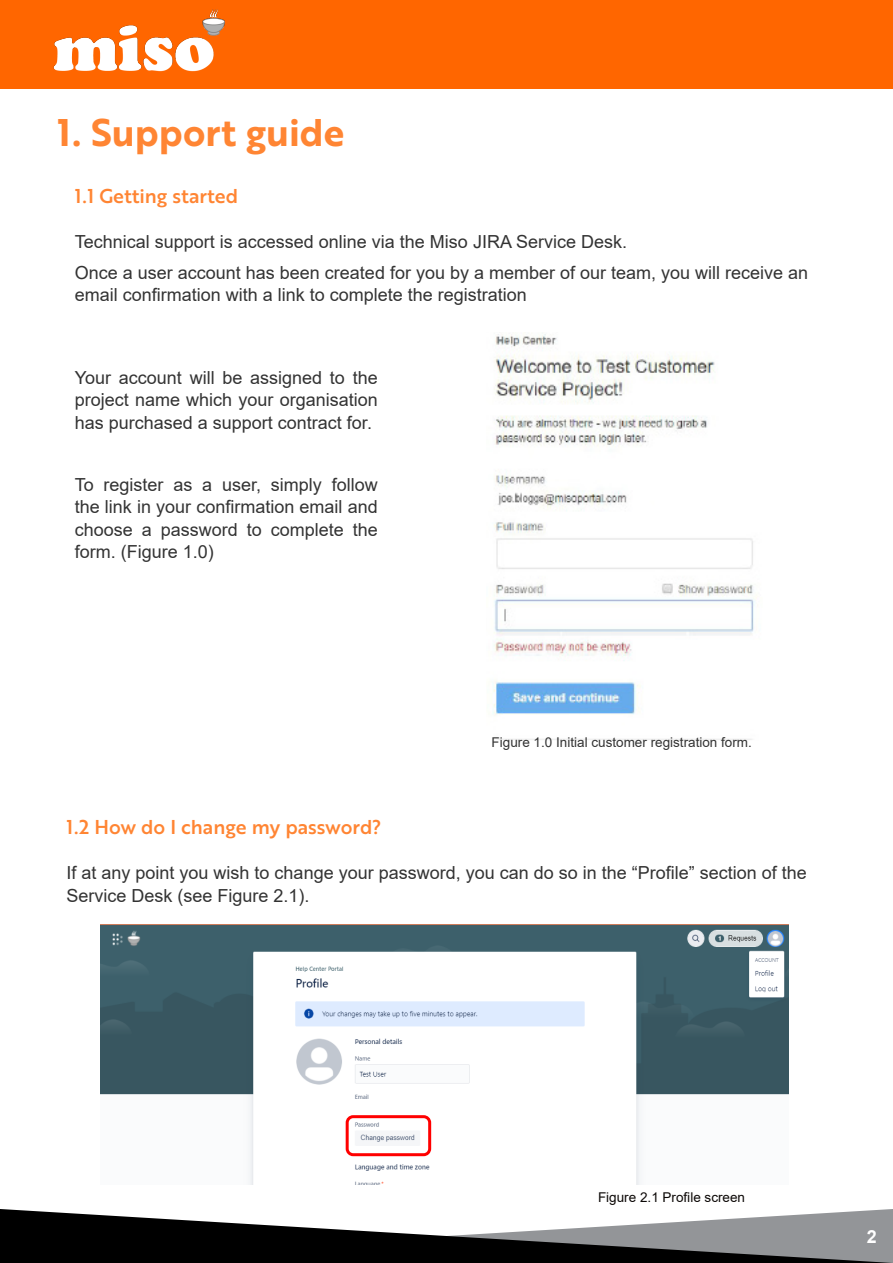
<style>
.page{position:relative;width:893px;height:1263px;background:#fff}
.page>*{position:absolute;margin:0;border:0;box-sizing:border-box;transform-origin:0 0}
.t1{font:37.5px "Brother 1816 Bold";color:#ff8533}
.Intro_Paragraph{font:19.5px "Brother 1816 Medium";color:#ff8533}
.Intro_Paragraph-2{font:18px/22.5px "Arial";color:#333}
.Intro_Paragraph-3{font:700 18px "Arial";color:#fff}
.t2{font:13.5px "Arial";color:#333}
.t3{font:13.5px "Arial";color:#0c0806}
</style>
<div class="page">
<div style="left:0;top:0;width:893px;height:88px;background:#f60"></div>
<img style="left:54px;top:9px;width:171px;height:63px">
<svg style="left:0;top:1209px;width:893px;height:54px"></svg>
<img style="left:492px;top:334px;width:265px;height:406px">
<img style="left:100px;top:925px;width:688px;height:260px">
<div style="left:346px;top:1115px;width:85px;height:41px;border:3px solid #f00;border-radius:6px"></div>
<div style="left:351px;top:1101px;width:79px;height:13px;background:#fff"></div>
<p class="t1" style="left:57px;top:104px;width:289px">1. Support guide</p>
<p class="Intro_Paragraph" style="left:75px;top:181px;width:165px">1.1 Getting started</p>
<p class="Intro_Paragraph-2" style="left:75px;top:230px;width:554px">Technical support is accessed online via the Miso JIRA Service Desk.</p>
<p class="Intro_Paragraph-2" style="left:75px;top:261px;width:735px">Once a user account has been created for you by a member of our team, you will receive an email confirmation with a link to complete the registration</p>
<p class="Intro_Paragraph-2" style="left:75px;top:366px;width:304px;text-align:justify">Your account will be assigned to the project name which your organisation has purchased a support contract for.</p>
<p class="Intro_Paragraph-2" style="left:75px;top:473px;width:304px;text-align:justify">To register as a user, simply follow the link in your confirmation email and choose a password to complete the form. (Figure 1.0)</p>
<p class="t2" style="left:492px;top:732px;width:262px">Figure 1.0 Initial customer registration form.</p>
<p class="Intro_Paragraph" style="left:67px;top:812px;width:317px">1.2 How do I change my password?</p>
<p class="Intro_Paragraph-2" style="left:67px;top:861px;width:742px">If at any point you wish to change your password, you can do so in the “Profile” section of the<br>Service Desk (see Figure 2.1).</p>
<p class="t3" style="left:598px;top:1188px;width:149px">Figure 2.1 Profile screen</p>
<p class="Intro_Paragraph-3" style="left:867px;top:1224px;width:12px">2</p>
</div>
